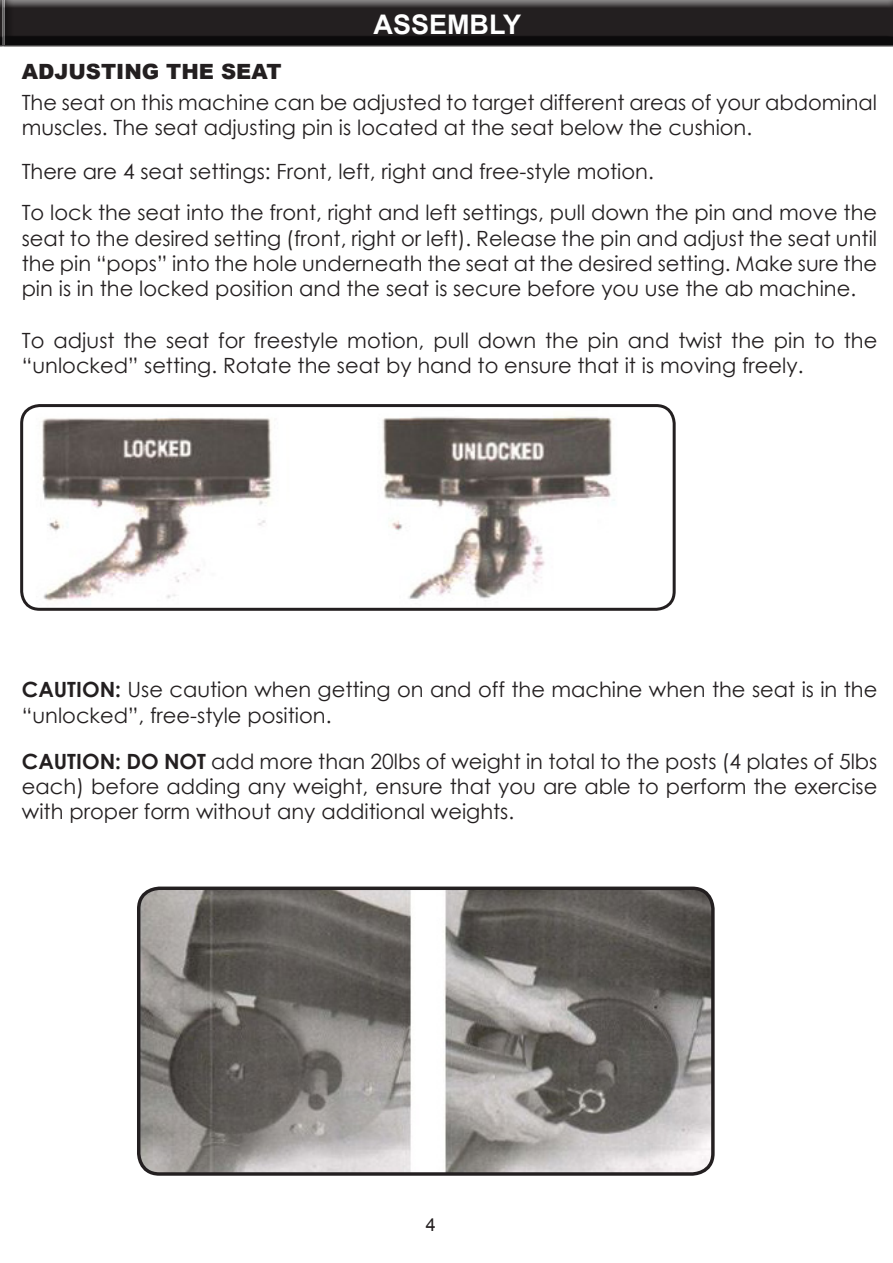
<style>
.page{position:relative;width:893px;height:1263px;background:#fff}
.page>*{position:absolute;margin:0;border:0;box-sizing:border-box;transform-origin:0 0}
.t1{font:700 27px "Arial";color:#fff}
.t2{font:21px/25.2px "Century Gothic";color:#231f20}
.t3{font:900 21px "Arial";color:#231f20}
.t4{font:18px "Arial";color:#231f20}
.s1{font-weight:700}
</style>
<div class="page">
<hr style="left:0;top:7px;width:4px;height:40px;background:#231f20;opacity:.75">
<div style="left:2px;top:0;width:891px;height:37px;background:#fff;opacity:.75"></div>
<div style="left:2px;top:7px;width:891px;height:40px;background:#231f20;opacity:.75"></div>
<img style="left:26px;top:408px;width:589px;height:199px">
<div style="left:20px;top:404px;width:656px;height:207px;border:3px solid #231f20;border-radius:18px"></div>
<img style="left:141px;top:890px;width:570px;height:282px">
<div style="left:137px;top:886px;width:578px;height:290px;border:3px solid #231f20;border-radius:21px"></div>
<p class="t1" style="left:374px;top:7px;width:149px">ASSEMBLY</p>
<p class="t3" style="left:22px;top:57px;width:261px">ADJUSTING THE SEAT</p>
<p class="t2" style="left:22px;top:89px;width:857px">The seat on this machine can be adjusted to target different areas of your abdominal muscles. The seat adjusting pin is located at the seat below the cushion.</p>
<p class="t2" style="left:22px;top:159px;width:634px">There are 4 seat settings: Front, left, right and free-style motion.</p>
<p class="t2" style="left:22px;top:200px;width:857px;text-align:justify">To lock the seat into the front, right and left settings, pull down the pin and move the seat to the desired setting (front, right or left). Release the pin and adjust the seat until the pin “pops” into the hole underneath the seat at the desired setting. Make sure the pin is in the locked position and the seat is secure before you use the ab machine.</p>
<p class="t2" style="left:22px;top:327px;width:857px">To adjust the seat for freestyle motion, pull down the pin and twist the pin to the “unlocked” setting. Rotate the seat by hand to ensure that it is moving freely.</p>
<p class="t2" style="left:22px;top:677px;width:857px"><span class="s1">CAUTION:</span> Use caution when getting on and off the machine when the seat is in the “unlocked”, free-style position.</p>
<p class="t2" style="left:22px;top:748px;width:857px;text-align:justify"><span class="s1">CAUTION: DO NOT</span> add more than 20lbs of weight in total to the posts (4 plates of 5lbs each) before adding any weight, ensure that you are able to perform the exercise with proper form without any additional weights.</p>
<p class="t4" style="left:426px;top:1213px;width:12px">4</p>
</div>
